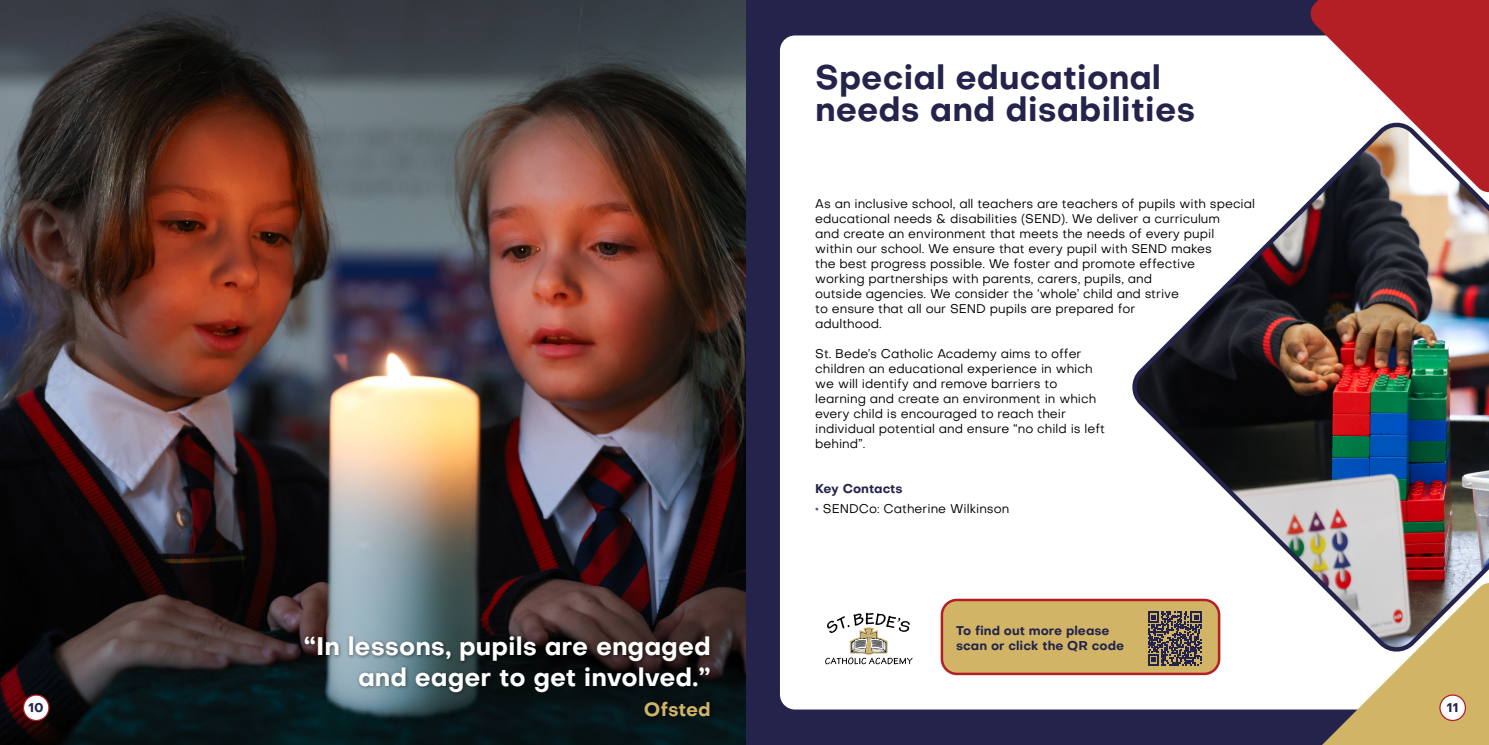
<style>
.page{position:relative;width:1489px;height:745px;background:#fff}
.page>*{position:absolute;margin:0;border:0;box-sizing:border-box;transform-origin:0 0}
.t1{font:700 33.25px/32.5px "Objectivity";color:#23234b}
.t2{font:700 25px "Objectivity";color:#fff}
.t3{font:700 18.75px "Objectivity";color:#d2b467}
.t4{font:12.5px/15px "Objectivity";color:#000}
.t5{font:700 12.5px "Objectivity";color:#23234b}
.s1{font-weight:700;color:#604a97}
</style>
<div class="page">
<div style="left:745px;top:0;width:565px;height:744px;background:#23234b"></div>
<img style="left:0;top:0;width:745px;height:744px">
<svg style="left:780px;top:35px;width:530px;height:674px"></svg>
<div style="left:941px;top:599px;width:277px;height:74px;background:#d2b467;border-radius:15px"></div>
<div style="left:940px;top:598px;width:280px;height:76px;border:2px solid #b41f26;border-radius:15px"></div>
<svg style="left:1148px;top:657px;width:53px;height:8px"></svg>
<img style="left:1126px;top:123px;width:362px;height:534px">
<svg style="left:1309px;top:0;width:179px;height:193px"></svg>
<svg style="left:1310px;top:581px;width:178px;height:163px"></svg>
<div style="left:302px;top:633px;width:412px;height:87px;background:#000;opacity:.5"></div>
<div style="left:23px;top:694px;width:26px;height:26px;background:#fff;border-radius:50%"></div>
<div style="left:23px;top:694px;width:26px;height:26px;border:1px solid #b41f26;border-radius:50%"></div>
<div style="left:1439px;top:694px;width:26px;height:26px;background:#fff;border-radius:50%"></div>
<div style="left:1439px;top:694px;width:26px;height:26px;border:1px solid #b41f26;border-radius:50%"></div>
<div style="left:815px;top:583px;width:107px;height:107px;background:#fff;border-radius:50%"></div>
<svg style="left:825px;top:612px;width:87px;height:52px"></svg>
<h1 class="t1" style="left:815px;top:60px;width:381px">Special educational needs and disabilities</h1>
<p class="t4" style="left:815px;top:195px;width:441px">As an inclusive school, all teachers are teachers of pupils with special educational needs &amp; disabilities (SEND). We deliver a curriculum<br>and create an environment that meets the needs of every pupil<br>within our school. We ensure that every pupil with SEND makes<br>the best progress possible. We foster and promote effective<br>working partnerships with parents, carers, pupils, and<br>outside agencies. We consider the ‘whole’ child and strive<br>to ensure that all our SEND pupils are prepared for<br>adulthood.</p>
<p class="t4" style="left:815px;top:345px;width:291px">St. Bede’s Catholic Academy aims to offer children an educational experience in which we will identify and remove barriers to learning and create an environment in which every child is encouraged to reach their individual potential and ensure “no child is left behind”.</p>
<p class="t5" style="left:815px;top:479px;width:89px">Key Contacts</p>
<p class="t4" style="left:815px;top:500px;width:195px"><span class="s1">•</span> SENDCo: Catherine Wilkinson</p>
<p class="t5" style="left:956px;top:621px;width:155px">To find out more please</p>
<h2 class="t2" style="left:304px;top:628px;width:408px">“In lessons, pupils are engaged</h2>
<p class="t5" style="left:956px;top:636px;width:169px">scan or click the QR code</p>
<h2 class="t2" style="left:358px;top:658px;width:354px">and eager to get involved.”</h2>
<p class="t5" style="left:29px;top:698px;width:17px">10</p>
<h3 class="t3" style="left:643px;top:695px;width:68px">Ofsted</h3>
<p class="t5" style="left:1446px;top:698px;width:13px">11</p>
</div>
